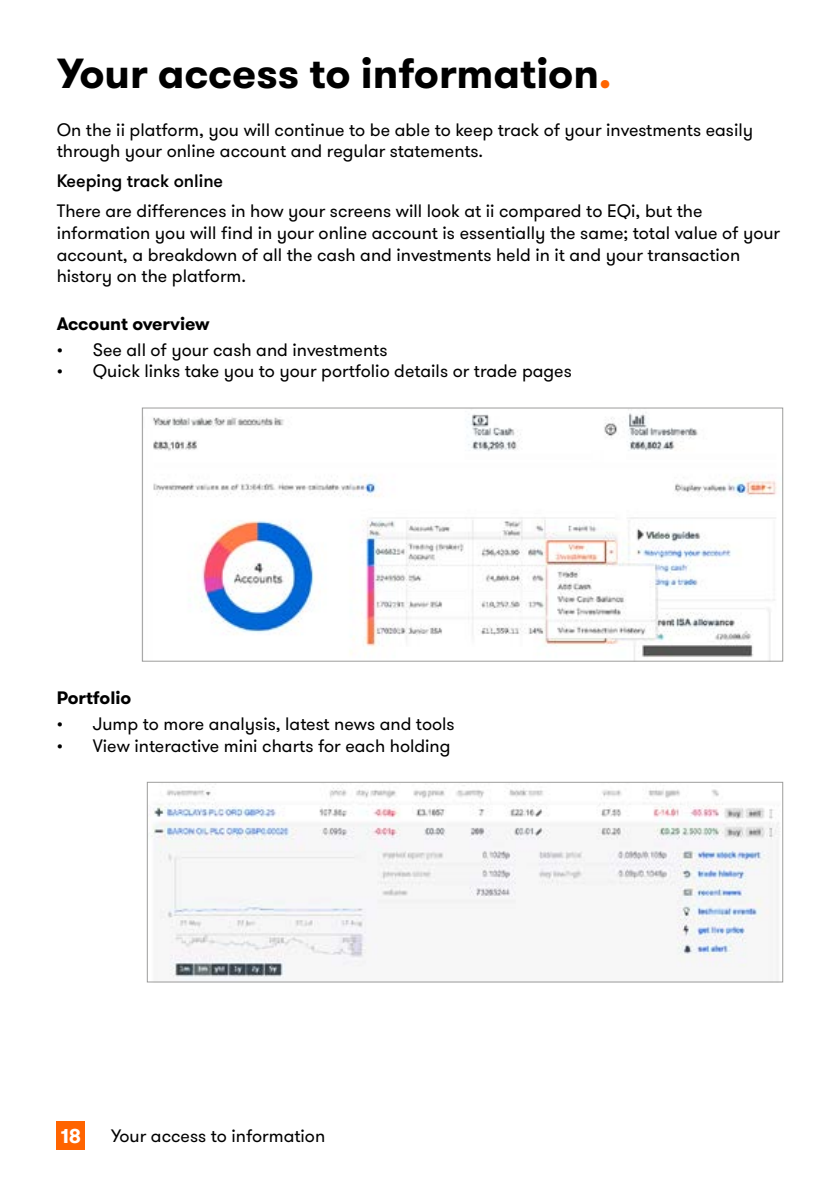
<style>
.page{position:relative;width:840px;height:1191px;background:#fff}
.page>*{position:absolute;margin:0;border:0;box-sizing:border-box;transform-origin:0 0}
.t1{font:700 42px "GT Walsheim";color:#000}
.t2{font:700 20px "GT Walsheim";color:#fff}
.t3{font:18px/21.6px "GT Walsheim";color:#000}
.t4{font:700 18px "GT Walsheim";color:#000}
.t5{font:500 18px "GT Walsheim";color:#000}
.s1{color:#ff6400}
</style>
<div class="page">
<div style="left:57px;top:1121px;width:28px;height:28px;background:#ff6400"></div>
<img style="left:153px;top:409px;width:624px;height:250px">
<div style="left:142px;top:407px;width:640px;height:254px;border:1px solid #9d9d9c"></div>
<img style="left:151px;top:785px;width:629px;height:195px">
<div style="left:147px;top:782px;width:635px;height:200px;border:1px solid #9d9d9c"></div>
<h1 class="t1" style="left:57px;top:46px;width:556px">Your access to information<span class="s1">.</span></h1>
<p class="t3" style="left:57px;top:119px;width:697px">On the ii platform, you will continue to be able to keep track of your investments easily through your online account and regular statements.</p>
<p class="t5" style="left:57px;top:170px;width:168px">Keeping track online</p>
<p class="t3" style="left:57px;top:201px;width:724px">There are differences in how your screens will look at ii compared to EQi, but the information you will find in your online account is essentially the same; total value of your account, a breakdown of all the cash and investments held in it and your transaction history on the platform.</p>
<p class="t4" style="left:57px;top:312px;width:154px">Account overview</p>
<p class="t3" style="left:57px;top:339px;width:332px">• See all of your cash and investments</p>
<p class="t3" style="left:57px;top:360px;width:516px">• Quick links take you to your portfolio details or trade pages</p>
<p class="t4" style="left:57px;top:686px;width:76px">Portfolio</p>
<p class="t3" style="left:57px;top:713px;width:399px">• Jump to more analysis, latest news and tools</p>
<p class="t3" style="left:57px;top:735px;width:395px">• View interactive mini charts for each holding</p>
<p class="t2" style="left:61px;top:1123px;width:22px">18</p>
<p class="t3" style="left:111px;top:1125px;width:216px">Your access to information</p>
</div>
